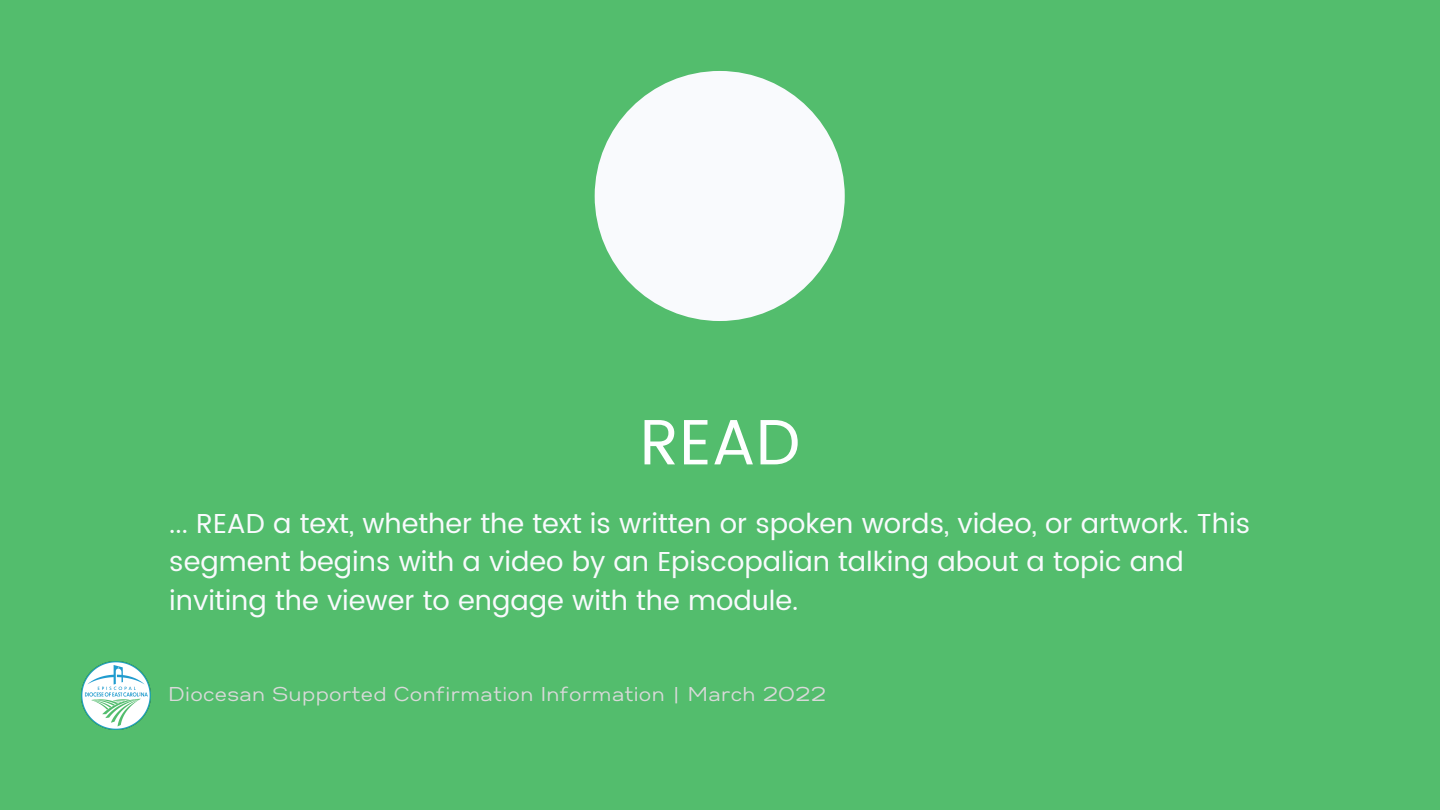
<style>
.page{position:relative;width:1440px;height:810px;background:#53bd6d}
.page>*{position:absolute;margin:0;border:0;box-sizing:border-box;transform-origin:0 0}
.t1{font:64px "Poppins";color:#feffff}
.t2{font:27.4px/38.3px "Poppins";color:#f9fafd}
.t3{font:20px "Gabriel Sans";letter-spacing:.02em;color:#d9d9d9}
</style>
<div class="page">
<div style="left:595px;top:71px;width:250px;height:250px;background:#f9fafd;border-radius:50%"></div>
<img style="left:81px;top:662px;width:70px;height:67px">
<h1 class="t1" style="left:640px;top:405px;width:162px">READ</h1>
<p class="t2" style="left:169px;top:504px;width:1082px">... READ a text, whether the text is written or spoken words, video, or artwork. This segment begins with a video by an Episcopalian talking about a topic and inviting the viewer to engage with the module.</p>
<p class="t3" style="left:169px;top:685px;width:658px">Diocesan Supported Confirmation Information | March 2022</p>
</div>
